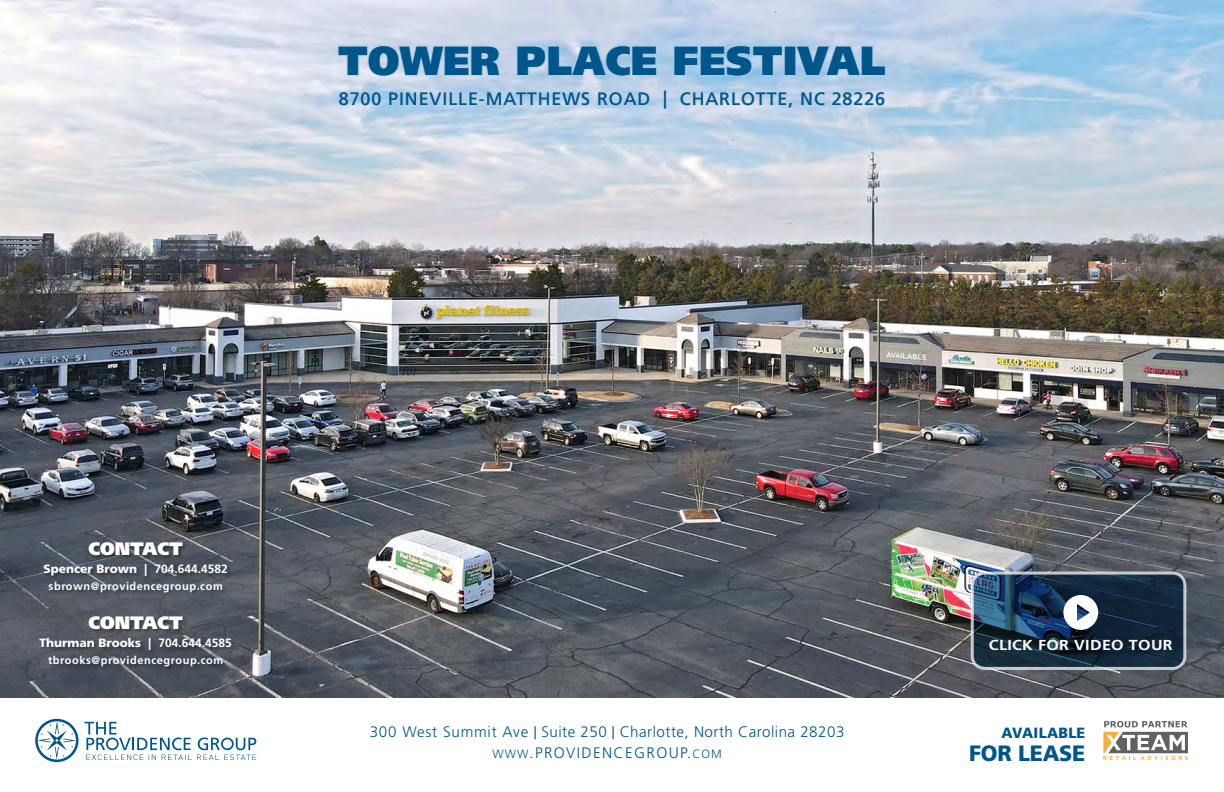
<style>
.page{position:relative;width:1224px;height:792px;background:#fff}
.page>*{position:absolute;margin:0;border:0;box-sizing:border-box;transform-origin:0 0}
.t1{font:900 40.5px "Frutiger LT Std";letter-spacing:.02em;color:#00558b;scale:.94 1}
.t2{font:900 22.2px "Frutiger LT Std";letter-spacing:-.01em;color:#00558b}
.t3{font:900 18px "Frutiger LT Std";color:#fff}
.t4{font:17.8px "Frutiger LT Std";letter-spacing:.055em;color:#00558b}
.t5{font:300 15.2px/21.7px "Frutiger LT Std";letter-spacing:.03em;color:#00558b;text-align:center}
.t6{font:900 14.8px "Frutiger LT Std";letter-spacing:.02em;color:#00558b}
.t7{font:700 14.5px "Frutiger LT Std";letter-spacing:.02em;color:#fff;scale:1.11 1}
.t8{font:900 12px "Frutiger LT Std";color:#fff}
.t9{font:700 11px "Frutiger LT Std";letter-spacing:.05em;color:#fff}
.s1{font-weight:700}
.s2{font-weight:400;font-size:13px}
.s3{font-size:12px}
</style>
<div class="page">
<img style="left:0;top:0;width:1224px;height:698px">
<div style="left:43px;top:540px;width:190px;height:58px;background:#000;opacity:.45"></div>
<div style="left:38px;top:615px;width:199px;height:57px;background:#000;opacity:.45"></div>
<svg style="left:972px;top:573px;width:213px;height:95px;background:#152e45"></svg>
<div style="left:971px;top:572px;width:215px;height:98px;border:3px solid #fff;border-radius:12px"></div>
<svg style="left:1063px;top:595px;width:35px;height:35px"></svg>
<svg style="left:1103px;top:721px;width:85px;height:39px"></svg>
<svg style="left:35px;top:719px;width:221px;height:43px"></svg>
<h1 class="t1" style="left:338px;top:36px;width:583px">TOWER PLACE FESTIVAL</h1>
<p class="t4" style="left:339px;top:88px;width:548px">8700 PINEVILLE-MATTHEWS ROAD | CHARLOTTE, NC 28226</p>
<p class="t3" style="left:89px;top:538px;width:96px">CONTACT</p>
<p class="t8" style="left:44px;top:561px;width:186px">Spencer Brown | <span class="s1">704.644.4582</span></p>
<p class="t9" style="left:49px;top:580px;width:176px">sbrown@providencegroup.com</p>
<p class="t3" style="left:89px;top:612px;width:96px">CONTACT</p>
<p class="t8" style="left:40px;top:636px;width:194px">Thurman Brooks | <span class="s1">704.644.4585</span></p>
<p class="t9" style="left:48px;top:654px;width:177px">tbrooks@providencegroup.com</p>
<p class="t7" style="left:989px;top:636px;width:167px">CLICK FOR VIDEO TOUR</p>
<p class="t5" style="left:370px;top:721px;width:476px">300 West Summit Ave <span class="s2">|</span> Suite 250 <span class="s2">|</span> Charlotte, North Carolina 28203<br><span class="s3">WWW</span>.PROVIDENCEGROUP.<span class="s3">COM</span></p>
<p class="t6" style="left:1002px;top:724px;width:85px">AVAILABLE</p>
<h2 class="t2" style="left:969px;top:740px;width:118px">FOR LEASE</h2>
</div>
